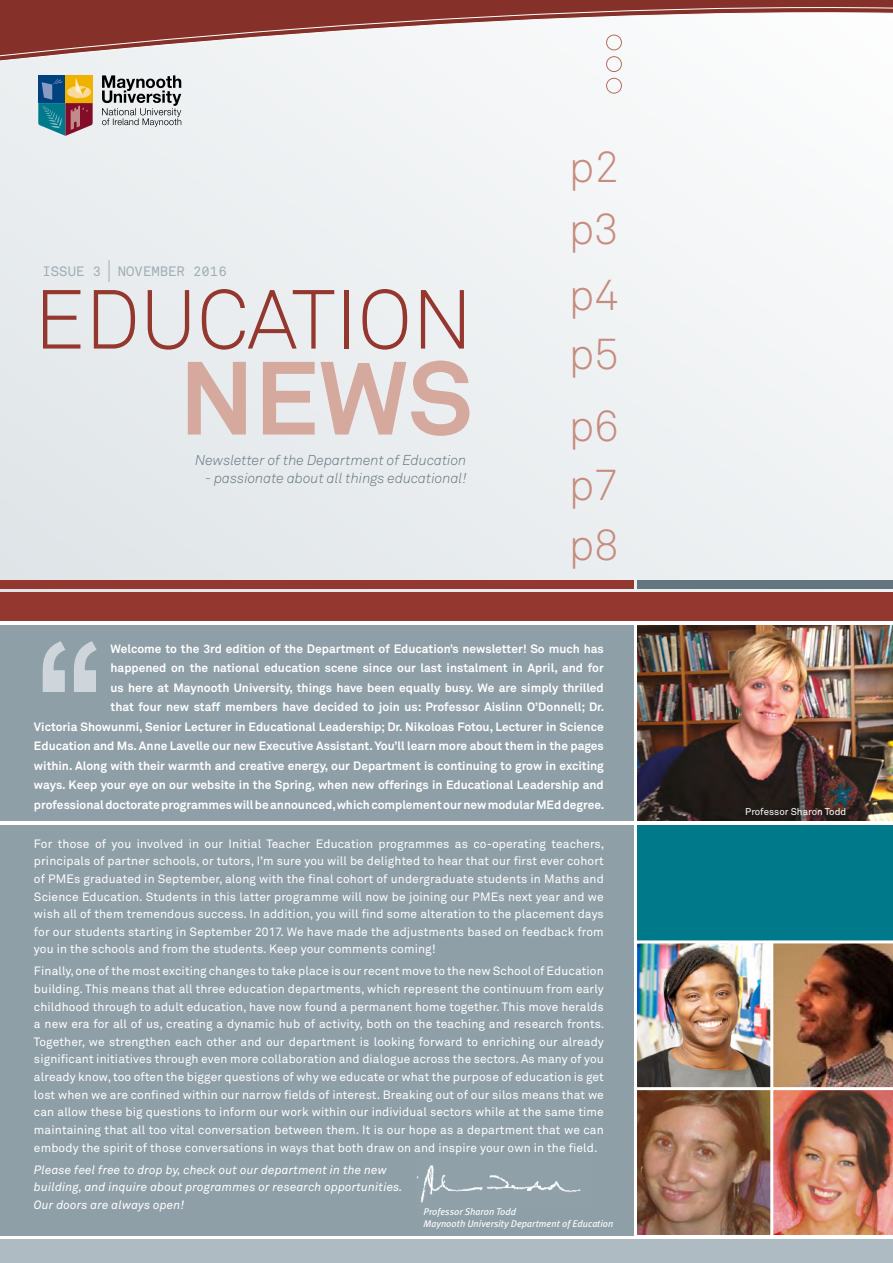
<style>
.page{position:relative;width:893px;height:1263px;background:#fff}
.page>*{position:absolute;margin:0;border:0;box-sizing:border-box;transform-origin:0 0}
.t1{font:150px "Akkurat Mono";color:#ced6dc}
.t2{font:700 102.45px "Akkurat";color:#d5a99d}
.t3{font:300 82.5px "Akkurat";color:#94372f}
.t4{font:300 43.5px/72.4px "Akkurat";color:#c68c7f}
.t5{font:italic 300 14.1px "Akkurat";color:#63757e}
.t6{font:13.5px "Akkurat Mono";color:#9fadb5}
.t7{font:12px/17.7px "Akkurat";letter-spacing:.01em;color:#fff;text-align:justify}
.t8{font:700 12px/19.5px "Akkurat";color:#fff;text-align:right}
.t9{font:italic 12px/17.7px "Akkurat";letter-spacing:.01em;color:#fff}
.t10{font:italic 9.75px/12px "Meta Plus";color:#fff}
.t11{font:9.75px "Akkurat";color:#fff}
</style>
<div class="page">
<img style="left:637px;top:1090px;width:133px;height:145px">
<img style="left:773px;top:943px;width:120px;height:292px">
<img style="left:637px;top:943px;width:133px;height:144px">
<div style="left:638px;top:825px;width:255px;height:115px;background:#00798b"></div>
<div style="left:0;top:625px;width:634px;height:196px;background:#8f9fa8"></div>
<div style="left:0;top:825px;width:634px;height:410px;background:#8f9fa8"></div>
<div style="left:0;top:0;width:893px;height:596px;background:#ebeff1"></div>
<img style="left:638px;top:625px;width:255px;height:196px">
<div style="left:638px;top:580px;width:255px;height:8px;background:#63757e"></div>
<div style="left:0;top:1239px;width:893px;height:24px;background:#aebbc2"></div>
<div style="left:0;top:580px;width:634px;height:8px;background:#94372f"></div>
<div style="left:0;top:593px;width:893px;height:28px;background:#94372f"></div>
<svg style="left:751px;top:218px;width:142px;height:6px"></svg>
<svg style="left:0;top:0;width:893px;height:218px"></svg>
<div style="left:606px;top:35px;width:16px;height:15px;border:1px solid #b56d5f;border-radius:50%"></div>
<div style="left:606px;top:78px;width:16px;height:15px;border:1px solid #b56d5f;border-radius:50%"></div>
<div style="left:606px;top:57px;width:16px;height:15px;border:1px solid #b56d5f;border-radius:50%"></div>
<hr style="left:636px;top:1087px;width:257px;height:3px;background:#fff">
<svg style="left:109px;top:260px;width:1px;height:22px"></svg>
<img style="left:417px;top:1165px;width:164px;height:38px">
<p class="t6" style="left:43px;top:263px;width:186px">ISSUE 3 NOVEMBER 2016</p>
<h3 class="t3" style="left:34px;top:268px;width:440px">EDUCATION</h3>
<h2 class="t2" style="left:179px;top:334px;width:295px">NEWS</h2>
<p class="t5" style="left:195px;top:451px;width:273px">Newsletter of the Department of Education</p>
<p class="t5" style="left:205px;top:470px;width:263px">- passionate about all things educational!</p>
<h3 class="t4" style="left:569px;top:135px;width:52px;line-height:62.4px">p2 p3</h3>
<h3 class="t4" style="left:569px;top:258px;width:52px">p4</h3>
<h3 class="t4" style="left:569px;top:316px;width:52px">p5 p6</h3>
<h3 class="t4" style="left:569px;top:454px;width:52px;line-height:60px">p7 p8</h3>
<h1 class="t1" style="left:23px;top:607px;width:94px">“</h1>
<p class="t8" style="left:34px;top:639px;width:572px">Welcome to the 3rd edition of the Department of Education’s newsletter! So much has<br>happened on the national education scene since our last instalment in April, and for<br>us here at Maynooth University, things have been equally busy. We are simply thrilled<br>that four new staff members have decided to join us: Professor Aislinn O’Donnell; Dr.<br>Victoria Showunmi, Senior Lecturer in Educational Leadership; Dr. Nikoloas Fotou, Lecturer in Science Education and Ms. Anne Lavelle our new Executive Assistant. You’ll learn more about them in the pages within. Along with their warmth and creative energy, our Department is continuing to grow in exciting ways. Keep your eye on our website in the Spring, when new offerings in Educational Leadership and professional doctorate programmes will be announced, which complement our new modular MEd degree.</p>
<p class="t7" style="left:34px;top:834px;width:572px">For those of you involved in our Initial Teacher Education programmes as co-operating teachers, principals of partner schools, or tutors, I’m sure you will be delighted to hear that our first ever cohort of PMEs graduated in September, along with the final cohort of undergraduate students in Maths and Science Education. Students in this latter programme will now be joining our PMEs next year and we wish all of them tremendous success. In addition, you will find some alteration to the placement days for our students starting in September 2017. We have made the adjustments based on feedback from you in the schools and from the students. Keep your comments coming!</p>
<p class="t7" style="left:34px;top:962px;width:572px">Finally, one of the most exciting changes to take place is our recent move to the new School of Education building. This means that all three education departments, which represent the continuum from early childhood through to adult education, have now found a permanent home together. This move heralds a new era for all of us, creating a dynamic hub of activity, both on the teaching and research fronts.<br>Together, we strengthen each other and our department is looking forward to enriching our already significant initiatives through even more collaboration and dialogue across the sectors. As many of you already know, too often the bigger questions of why we educate or what the purpose of education is get lost when we are confined within our narrow fields of interest. Breaking out of our silos means that we can allow these big questions to inform our work within our individual sectors while at the same time maintaining that all too vital conversation between them. It is our hope as a department that we can embody the spirit of those conversations in ways that both draw on and inspire your own in the field.</p>
<p class="t9" style="left:34px;top:1160px;width:370px">Please feel free to drop by, check out our department in the new building, and inquire about programmes or research opportunities.<br>Our doors are always open!</p>
<p class="t10" style="left:423px;top:1206px;width:191px">Professor Sharon Todd<br>Maynooth University Department of Education</p>
<p class="t11" style="left:745px;top:806px;width:102px">Professor Sharon Todd</p>
</div>
